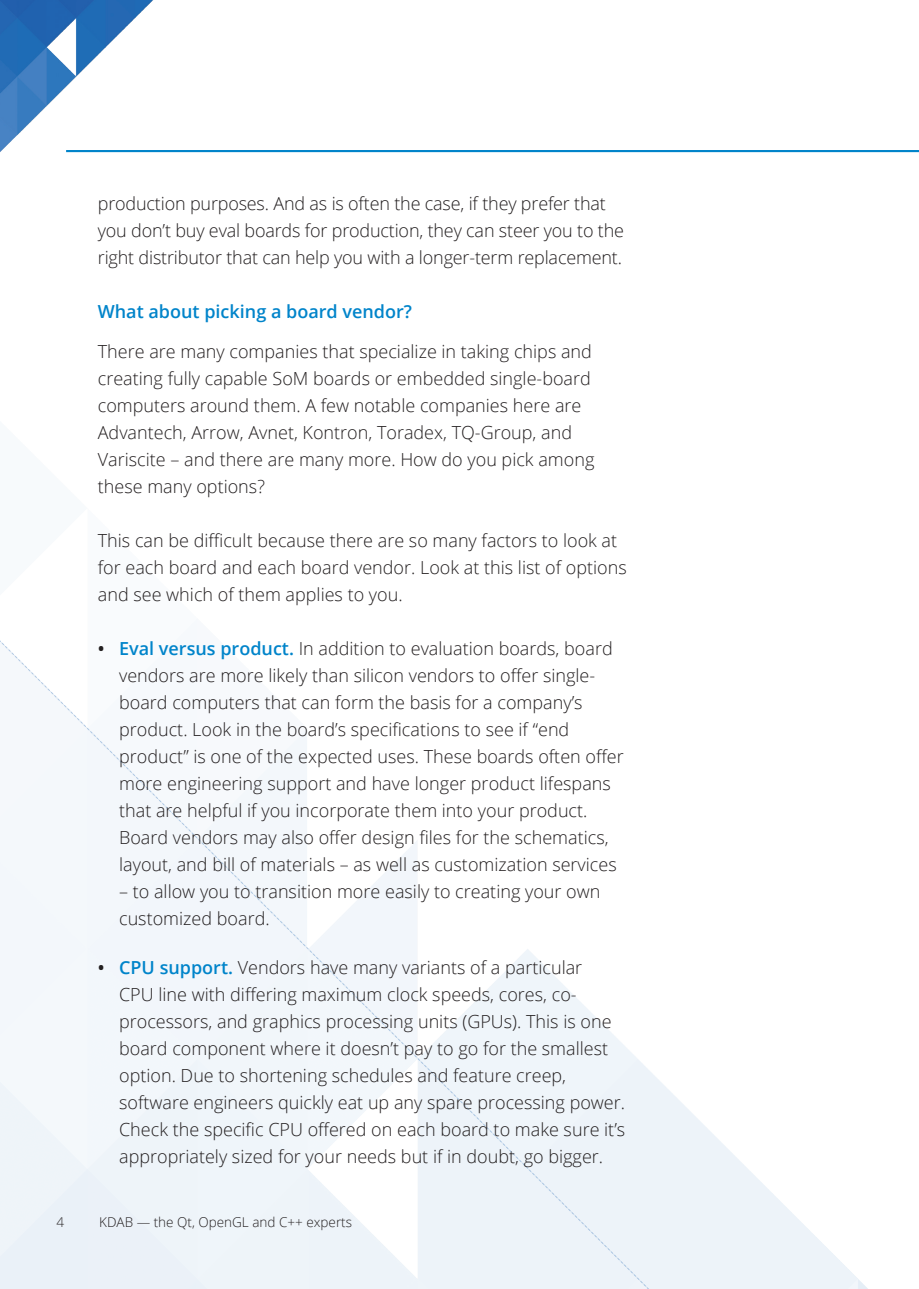
<style>
.page{position:relative;width:919px;height:1289px;background:#fff}
.page>*{position:absolute;margin:0;border:0;box-sizing:border-box;transform-origin:0 0}
.Body_Text{font:300 18px/27px "Open Sans";color:#231f20}
.Section_Subtitle{font:600 18px "Open Sans";color:#0084ca}
.t1{font:300 13.5px "Open Sans";color:#231f20}
.s1{font-weight:600}
.s2{font-weight:600;color:#0084ca}
</style>
<div class="page">
<img style="left:0;top:640px;width:867px;height:648px">
<img style="left:0;top:0;width:180px;height:153px">
<hr style="left:66px;top:150px;width:852px;height:2px;background:#0084ca">
<p class="Body_Text" style="left:98px;top:189px;width:527px">production purposes. And as is often the case, if they prefer that you don’t buy eval boards for production, they can steer you to the right distributor that can help you with a longer-term replacement.</p>
<p class="Section_Subtitle" style="left:98px;top:299px;width:316px">What about picking a board vendor?</p>
<p class="Body_Text" style="left:98px;top:337px;width:498px">There are many companies that specialize in taking chips and creating fully capable SoM boards or embedded single-board computers around them. A few notable companies here are Advantech, Arrow, Avnet, Kontron, Toradex, TQ-Group, and Variscite – and there are many more. How do you pick among these many options?</p>
<p class="Body_Text" style="left:98px;top:526px;width:530px">This can be difficult because there are so many factors to look at for each board and each board vendor. Look at this list of options and see which of them applies to you.</p>
<p class="Body_Text" style="left:119px;top:634px;width:506px;text-indent:-21px"><span class="s1">•</span> <span class="s2">Eval versus product.</span> In addition to evaluation boards, board vendors are more likely than silicon vendors to offer single&shy;board computers that can form the basis for a company’s product. Look in the board’s specifications to see if “end product” is one of the expected uses. These boards often offer more engineering support and have longer product lifespans that are helpful if you incorporate them into your product.<br>Board vendors may also offer design files for the schematics, layout, and bill of materials – as well as customization services</p>
<p class="Body_Text" style="left:119px;top:877px;width:483px">– to allow you to transition more easily to creating your own customized board.</p>
<p class="Body_Text" style="left:119px;top:953px;width:507px;text-indent:-21px"><span class="s1">•</span> <span class="s2">CPU support.</span> Vendors have many variants of a particular<br>CPU line with differing maximum clock speeds, cores, co&shy;processors, and graphics processing units (GPUs). This is one board component where it doesn’t pay to go for the smallest option. Due to shortening schedules and feature creep, software engineers quickly eat up any spare processing power.<br>Check the specific CPU offered on each board to make sure it’s appropriately sized for your needs but if in doubt, go bigger.</p>
<p class="t1" style="left:56px;top:1212px;width:9px">4</p>
<p class="t1" style="left:99px;top:1212px;width:254px">KDAB — the Qt, OpenGL and C++ experts</p>
</div>
